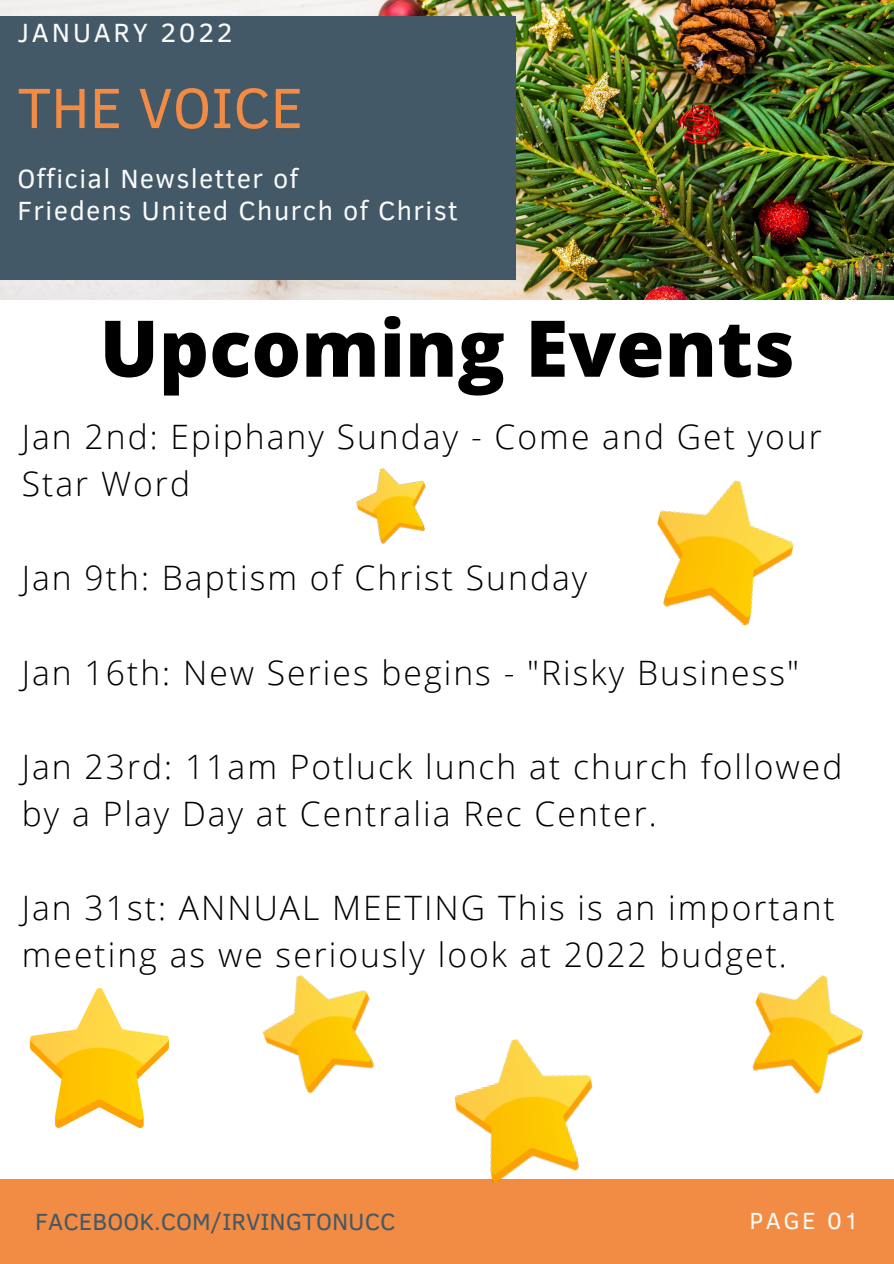
<style>
.page{position:relative;width:894px;height:1264px;background:#fff}
.page>*{position:absolute;margin:0;border:0;box-sizing:border-box;transform-origin:0 0}
.t1{font:800 78.3px "Open Sans";color:#000}
.t2{font:57.9px "Clear Sans";color:#f28b43}
.t3{font:300 33.6px/47px "Open Sans";letter-spacing:.06em;color:#000}
.t4{font:27px "Clear Sans";letter-spacing:.05em;color:#fafafa}
.t5{font:27px "Clear Sans";letter-spacing:.1em;color:#fafafa}
.t6{font:24px "Clear Sans";color:#435967}
.t7{font:24px "Clear Sans";letter-spacing:.1em;color:#fafafa}
</style>
<div class="page">
<img style="left:0;top:0;width:893px;height:300px">
<div style="left:0;top:16px;width:516px;height:263px;background:#435967"></div>
<div style="left:0;top:1178px;width:893px;height:85px;background:#f28b43"></div>
<img style="left:657px;top:480px;width:137px;height:146px">
<img style="left:31px;top:988px;width:137px;height:139px">
<img style="left:356px;top:468px;width:70px;height:76px">
<img style="left:447px;top:1039px;width:157px;height:144px">
<img style="left:263px;top:975px;width:111px;height:119px">
<img style="left:752px;top:975px;width:112px;height:119px">
<p class="t5" style="left:18px;top:13px;width:216px">JANUARY 2022</p>
<p class="t2" style="left:18px;top:66px;width:287px">THE VOICE</p>
<p class="t4" style="left:18px;top:159px;width:282px">Official Newsletter of</p>
<p class="t4" style="left:18px;top:190px;width:441px">Friedens United Church of Christ</p>
<p class="t1" style="left:99px;top:293px;width:696px">Upcoming Events</p>
<p class="t3" style="left:22px;top:413px;width:801px">Jan 2nd: Epiphany Sunday - Come and Get your<br>Star Word</p>
<p class="t3" style="left:22px;top:554px;width:567px">Jan 9th: Baptism of Christ Sunday</p>
<p class="t3" style="left:22px;top:648px;width:778px">Jan 16th: New Series begins - "Risky Business"</p>
<p class="t3" style="left:22px;top:742px;width:822px">Jan 23rd: 11am Potluck lunch at church followed by a Play Day at Centralia Rec Center.</p>
<p class="t3" style="left:22px;top:883px;width:814px">Jan 31st: ANNUAL MEETING This is an important meeting as we seriously look at 2022 budget.</p>
<p class="t6" style="left:35px;top:1204px;width:362px">FACEBOOK.COM/IRVINGTONUCC</p>
<p class="t7" style="left:749px;top:1203px;width:111px">PAGE 01</p>
</div>
